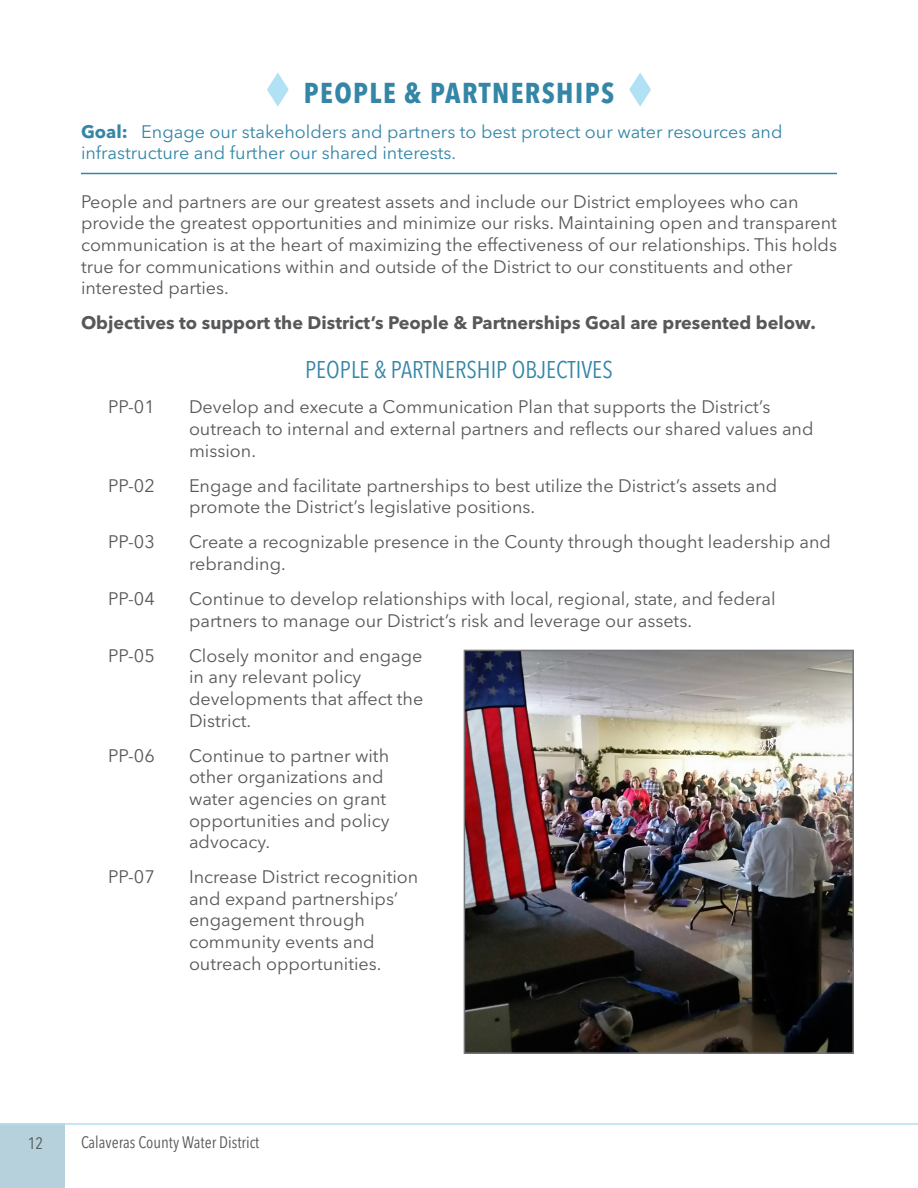
<style>
.page{position:relative;width:918px;height:1188px;background:#fff}
.page>*{position:absolute;margin:0;border:0;box-sizing:border-box;transform-origin:0 0}
.t1{font:700 condensed 28.5px "Avenir Next LT Pro";letter-spacing:.05em;color:#3586a6}
.t2{font:condensed 24px "Avenir Next LT Pro";color:#3586a6}
.Bullets_-_Obj_lvl1{font:18px/21.6px "Avenir Next LT Pro";color:#57585a}
.body{font:18px/21.6px "Avenir Next LT Pro";color:#57585a}
.goal_desc{font:18px/21.6px "Avenir Next LT Pro";color:#3586a6}
.body-2{font:700 18px "Avenir Next LT Pro";color:#57585a}
.t3{font:condensed 16.5px "Avenir Next LT Pro";color:#57585a}
.s1{font-weight:700}
</style>
<div class="page">
<div style="left:0;top:1123px;width:65px;height:65px;background:#b6d1dc"></div>
<hr style="left:0;top:1123px;width:918px;height:2px;background:#b0e1f4">
<hr style="left:81px;top:173px;width:756px;height:1px;background:#3586a6">
<svg style="left:629px;top:72px;width:22px;height:35px"></svg>
<svg style="left:267px;top:72px;width:22px;height:35px"></svg>
<img style="left:467px;top:653px;width:384px;height:398px">
<div style="left:464px;top:650px;width:390px;height:404px;border:2px solid #76787b"></div>
<h1 class="t1" style="left:304px;top:75px;width:312px">PEOPLE &amp; PARTNERSHIPS</h1>
<p class="goal_desc" style="left:81px;top:121px;width:703px"><span class="s1">Goal:</span> Engage our stakeholders and partners to best protect our water resources and infrastructure and further our shared interests.</p>
<p class="body" style="left:81px;top:191px;width:758px">People and partners are our greatest assets and include our District employees who can provide the greatest opportunities and minimize our risks. Maintaining open and transparent communication is at the heart of maximizing the effectiveness of our relationships. This holds true for communications within and outside of the District to our constituents and other interested parties.</p>
<p class="body-2" style="left:81px;top:312px;width:736px">Objectives to support the District’s People &amp; Partnerships Goal are presented below.</p>
<h2 class="t2" style="left:305px;top:356px;width:309px">PEOPLE &amp; PARTNERSHIP OBJECTIVES</h2>
<p class="Bullets_-_Obj_lvl1" style="left:108px;top:396px;width:48px">PP-01</p>
<p class="Bullets_-_Obj_lvl1" style="left:189px;top:396px;width:626px">Develop and execute a Communication Plan that supports the District’s outreach to internal and external partners and reflects our shared values and mission.</p>
<p class="Bullets_-_Obj_lvl1" style="left:108px;top:475px;width:48px">PP-02</p>
<p class="Bullets_-_Obj_lvl1" style="left:189px;top:475px;width:590px">Engage and facilitate partnerships to best utilize the District’s assets and promote the District’s legislative positions.</p>
<p class="Bullets_-_Obj_lvl1" style="left:108px;top:531px;width:48px">PP-03</p>
<p class="Bullets_-_Obj_lvl1" style="left:189px;top:531px;width:643px">Create a recognizable presence in the County through thought leadership and rebranding.</p>
<p class="Bullets_-_Obj_lvl1" style="left:108px;top:588px;width:48px">PP-04</p>
<p class="Bullets_-_Obj_lvl1" style="left:189px;top:588px;width:588px">Continue to develop relationships with local, regional, state, and federal partners to manage our District’s risk and leverage our assets.</p>
<p class="Bullets_-_Obj_lvl1" style="left:108px;top:645px;width:48px">PP-05</p>
<p class="Bullets_-_Obj_lvl1" style="left:189px;top:645px;width:236px">Closely monitor and engage in any relevant policy developments that affect the<br>District.</p>
<p class="Bullets_-_Obj_lvl1" style="left:108px;top:745px;width:48px">PP-06</p>
<p class="Bullets_-_Obj_lvl1" style="left:189px;top:745px;width:202px">Continue to partner with other organizations and water agencies on grant opportunities and policy advocacy.</p>
<p class="Bullets_-_Obj_lvl1" style="left:108px;top:866px;width:48px">PP-07</p>
<p class="Bullets_-_Obj_lvl1" style="left:189px;top:866px;width:231px">Increase District recognition and expand partnerships’ engagement through community events and outreach opportunities.</p>
<p class="t3" style="left:28px;top:1133px;width:17px">12</p>
<p class="t3" style="left:81px;top:1132px;width:180px">Calaveras County Water District</p>
</div>
